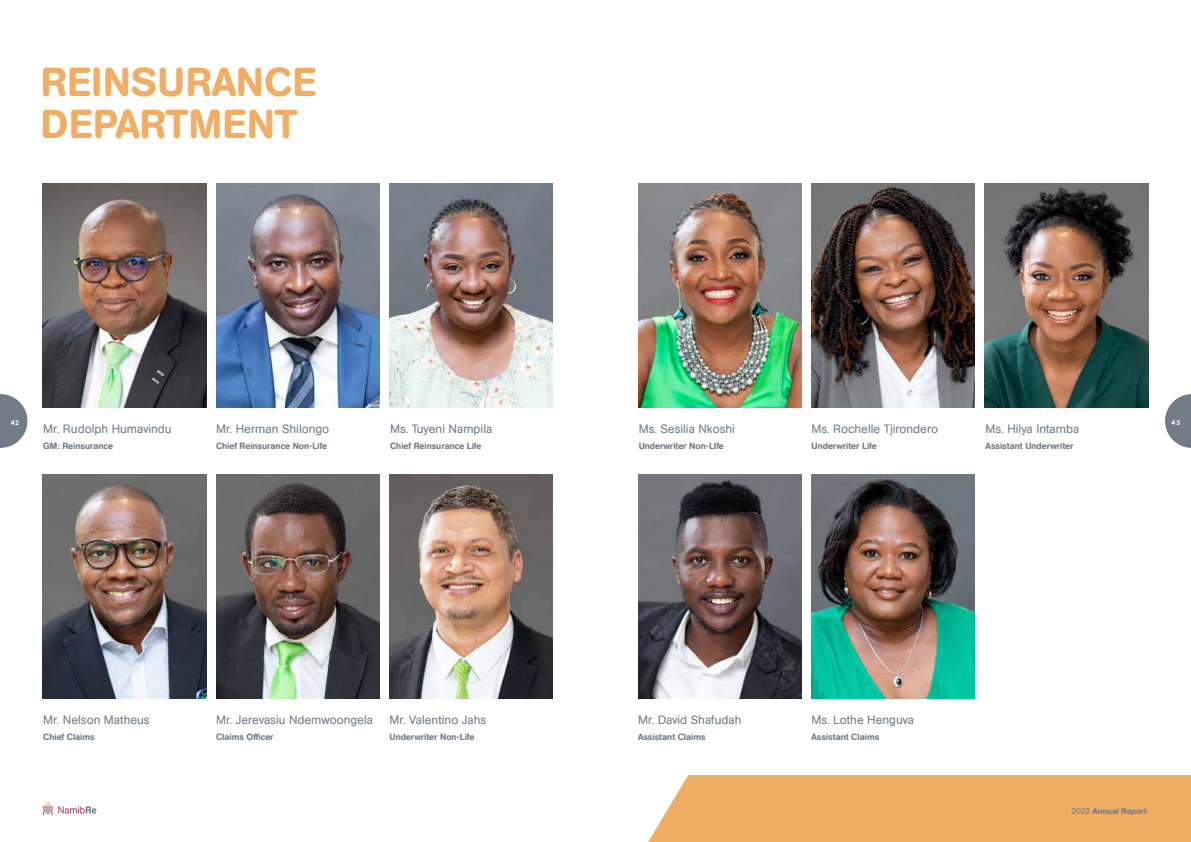
<style>
.page{position:relative;width:1191px;height:842px;background:#fff}
.page>*{position:absolute;margin:0;border:0;box-sizing:border-box;transform-origin:0 0}
.t1{font:500 40px/42px "AG Book Rounded";letter-spacing:.02em;color:#efae63}
.t2{font:12px "AG Book Rounded";color:#717c86}
.t3{font:500 9px "AG Book Rounded";color:#717c86}
.t4{font:500 8.4px "AG Book Rounded";color:#717c86}
.t5{font:500 7px "AG Book Rounded";color:#fff}
.s1{font-weight:400}
</style>
<div class="page">
<svg style="left:43px;top:802px;width:53px;height:13px"></svg>
<img style="left:43px;top:184px;width:163px;height:224px">
<img style="left:43px;top:474px;width:163px;height:224px">
<img style="left:638px;top:184px;width:163px;height:224px">
<img style="left:216px;top:184px;width:163px;height:224px">
<img style="left:216px;top:474px;width:163px;height:224px">
<img style="left:389px;top:474px;width:164px;height:224px">
<img style="left:638px;top:474px;width:163px;height:224px">
<img style="left:811px;top:474px;width:164px;height:224px">
<img style="left:811px;top:184px;width:164px;height:224px">
<img style="left:389px;top:184px;width:164px;height:224px">
<img style="left:985px;top:184px;width:163px;height:224px">
<div style="left:648px;top:775px;width:543px;height:67px;background:#efae63"></div>
<svg style="left:1165px;top:394px;width:26px;height:54px"></svg>
<svg style="left:0;top:394px;width:27px;height:54px"></svg>
<h1 class="t1" style="left:41px;top:62px;width:277px">REINSURANCE<br>DEPARTMENT</h1>
<p class="t5" style="left:11px;top:418px;width:10px">42</p>
<p class="t5" style="left:1171px;top:418px;width:10px">43</p>
<p class="t2" style="left:216px;top:422px;width:115px">Mr. Herman Shilongo</p>
<p class="t3" style="left:216px;top:441px;width:113px">Chief Reinsurance Non-Life</p>
<p class="t2" style="left:638px;top:422px;width:98px">Ms. Sesilia Nkoshi</p>
<p class="t3" style="left:638px;top:441px;width:87px">Underwriter Non-LIfe</p>
<p class="t2" style="left:43px;top:422px;width:130px">Mr. Rudolph Humavindu</p>
<p class="t3" style="left:43px;top:441px;width:71px">GM: Reinsurance</p>
<p class="t2" style="left:390px;top:422px;width:104px">Ms. Tuyeni Nampila</p>
<p class="t3" style="left:390px;top:441px;width:93px">Chief Reinsurance Life</p>
<p class="t2" style="left:811px;top:422px;width:128px">Ms. Rochelle Tjirondero</p>
<p class="t3" style="left:811px;top:441px;width:67px">Underwriter Life</p>
<p class="t2" style="left:985px;top:422px;width:95px">Ms. Hilya Intamba</p>
<p class="t3" style="left:985px;top:441px;width:89px">Assistant Underwriter</p>
<p class="t2" style="left:43px;top:713px;width:108px">Mr. Nelson Matheus</p>
<p class="t3" style="left:43px;top:731px;width:53px">Chief Claims</p>
<p class="t2" style="left:216px;top:713px;width:158px">Mr. Jerevasiu Ndemwoongela</p>
<p class="t3" style="left:216px;top:731px;width:59px">Claims Officer</p>
<p class="t2" style="left:389px;top:713px;width:98px">Mr. Valentino Jahs</p>
<p class="t3" style="left:389px;top:731px;width:86px">Underwriter Non-Life</p>
<p class="t2" style="left:638px;top:713px;width:105px">Mr. David Shafudah</p>
<p class="t3" style="left:638px;top:731px;width:69px">Assistant Claims</p>
<p class="t2" style="left:811px;top:713px;width:104px">Ms. Lothe Henguva</p>
<p class="t3" style="left:811px;top:731px;width:69px">Assistant Claims</p>
<p class="t4" style="left:1071px;top:806px;width:77px"><span class="s1">2022</span> Annual Report</p>
</div>
